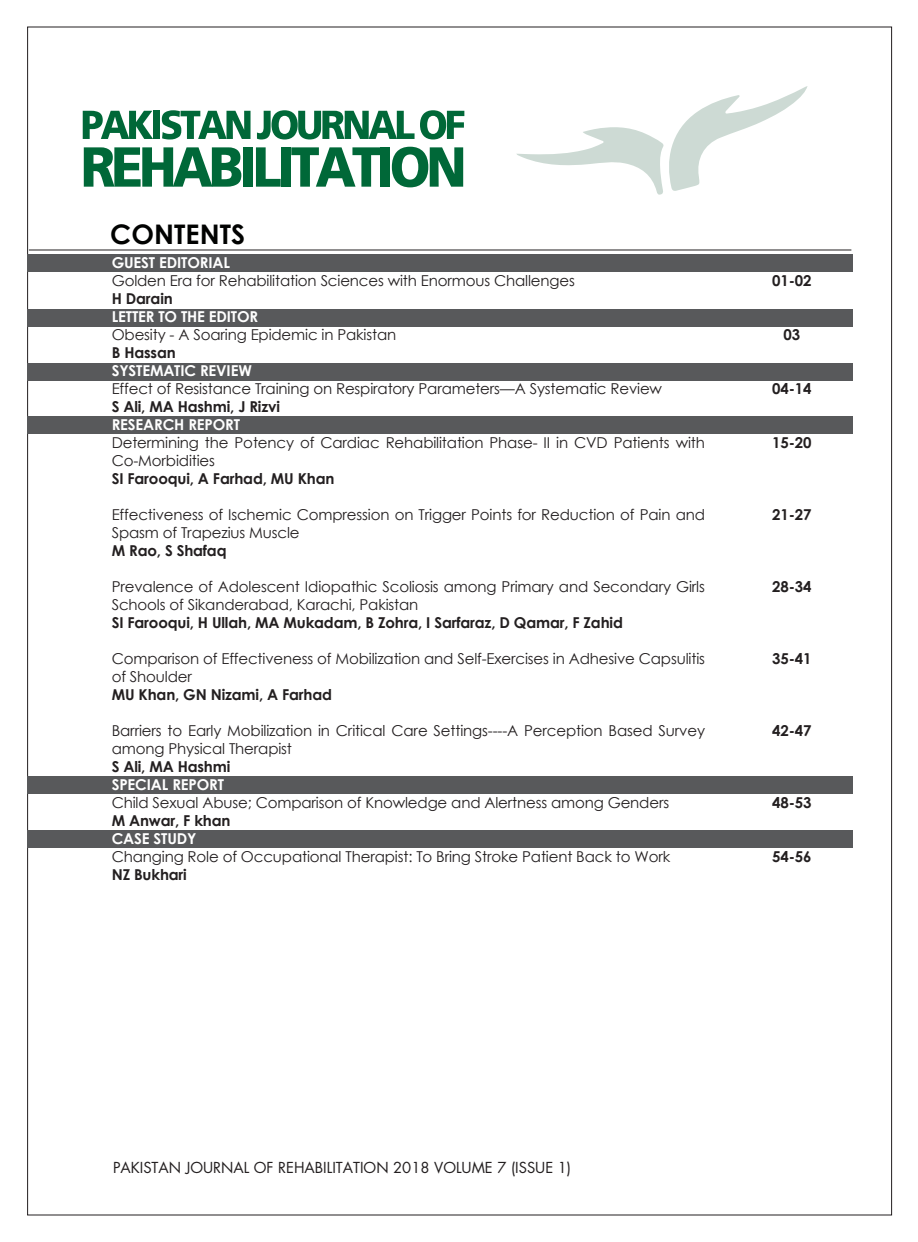
<style>
.page{position:relative;width:918px;height:1242px;background:#fff}
.page>*{position:absolute;margin:0;border:0;box-sizing:border-box;transform-origin:0 0}
.t1{font:700 27px "Century Gothic";letter-spacing:.005em;color:#010201}
.t2{font:15px/18px "Century Gothic";letter-spacing:-.01em;color:#231f20}
.t3{font:700 15px "Century Gothic";letter-spacing:-.01em;color:#231f20}
.t4{font:700 15px "Century Gothic";letter-spacing:-.01em;color:#fff}
.t5{font:14.7px "Futura Std";color:#231f20}
</style>
<div class="page">
<svg style="left:517px;top:86px;width:291px;height:109px"></svg>
<div style="left:27px;top:254px;width:826px;height:18px;background:#58595b"></div>
<div style="left:27px;top:309px;width:826px;height:17px;background:#58595b"></div>
<div style="left:27px;top:364px;width:826px;height:17px;background:#58595b"></div>
<div style="left:27px;top:417px;width:826px;height:17px;background:#58595b"></div>
<div style="left:27px;top:776px;width:826px;height:18px;background:#58595b"></div>
<div style="left:27px;top:830px;width:826px;height:18px;background:#58595b"></div>
<hr style="left:29px;top:250px;width:822px;height:1px;background:#231f20">
<svg style="left:83px;top:111px;width:70px;height:28px"></svg>
<div style="left:153px;top:111px;width:7px;height:28px;background:#006838"></div>
<svg style="left:162px;top:110px;width:89px;height:30px"></svg>
<svg style="left:257px;top:110px;width:207px;height:30px"></svg>
<svg style="left:84px;top:147px;width:157px;height:40px"></svg>
<div style="left:243px;top:147px;width:10px;height:40px;background:#006838"></div>
<svg style="left:256px;top:147px;width:25px;height:40px"></svg>
<div style="left:281px;top:147px;width:10px;height:40px;background:#006838"></div>
<svg style="left:291px;top:147px;width:89px;height:40px"></svg>
<div style="left:380px;top:147px;width:10px;height:40px;background:#006838"></div>
<svg style="left:392px;top:147px;width:71px;height:40px"></svg>
<h1 class="t1" style="left:110px;top:217px;width:137px">CONTENTS</h1>
<p class="t4" style="left:112px;top:253px;width:120px">GUEST EDITORIAL</p>
<p class="t2" style="left:112px;top:271px;width:465px">Golden Era for Rehabilitation Sciences with Enormous Challenges</p>
<p class="t3" style="left:112px;top:289px;width:63px">H Darain</p>
<p class="t4" style="left:112px;top:307px;width:148px">LETTER TO THE EDITOR</p>
<p class="t2" style="left:112px;top:325px;width:286px">Obesity - A Soaring Epidemic in Pakistan</p>
<p class="t3" style="left:112px;top:343px;width:66px">B Hassan</p>
<p class="t4" style="left:112px;top:361px;width:142px">SYSTEMATIC REVIEW</p>
<p class="t2" style="left:112px;top:379px;width:552px">Effect of Resistance Training on Respiratory Parameters—A Systematic Review</p>
<p class="t3" style="left:112px;top:397px;width:170px">S Ali, MA Hashmi, J Rizvi</p>
<p class="t4" style="left:112px;top:415px;width:130px">RESEARCH REPORT</p>
<p class="t2" style="left:112px;top:433px;width:595px">Determining the Potency of Cardiac Rehabilitation Phase- II in CVD Patients with<br>Co-Morbidities</p>
<p class="t3" style="left:112px;top:469px;width:224px">SI Farooqui, A Farhad, MU Khan</p>
<p class="t2" style="left:112px;top:505px;width:595px">Effectiveness of Ischemic Compression on Trigger Points for Reduction of Pain and<br>Spasm of Trapezius Muscle</p>
<p class="t3" style="left:112px;top:541px;width:116px">M Rao, S Shafaq</p>
<p class="t2" style="left:112px;top:577px;width:595px">Prevalence of Adolescent Idiopathic Scoliosis among Primary and Secondary Girls<br>Schools of Sikanderabad, Karachi, Pakistan</p>
<p class="t3" style="left:112px;top:613px;width:513px">SI Farooqui, H Ullah, MA Mukadam, B Zohra, I Sarfaraz, D Qamar, F Zahid</p>
<p class="t2" style="left:112px;top:649px;width:595px">Comparison of Effectiveness of Mobilization and Self-Exercises in Adhesive Capsulitis of Shoulder</p>
<p class="t3" style="left:112px;top:685px;width:222px">MU Khan, GN Nizami, A Farhad</p>
<p class="t2" style="left:112px;top:721px;width:595px">Barriers to Early Mobilization in Critical Care Settings----A Perception Based Survey among Physical Therapist</p>
<p class="t3" style="left:112px;top:757px;width:120px">S Ali, MA Hashmi</p>
<p class="t4" style="left:112px;top:775px;width:114px">SPECIAL REPORT</p>
<p class="t2" style="left:112px;top:793px;width:559px">Child Sexual Abuse; Comparison of Knowledge and Alertness among Genders</p>
<p class="t3" style="left:112px;top:811px;width:120px">M Anwar, F khan</p>
<p class="t4" style="left:112px;top:829px;width:86px">CASE STUDY</p>
<p class="t2" style="left:112px;top:847px;width:560px">Changing Role of Occupational Therapist: To Bring Stroke Patient Back to Work</p>
<p class="t3" style="left:112px;top:865px;width:77px">NZ Bukhari</p>
<p class="t3" style="left:772px;top:271px;width:41px">01-02</p>
<p class="t3" style="left:784px;top:325px;width:18px">03</p>
<p class="t3" style="left:772px;top:379px;width:41px">04-14</p>
<p class="t3" style="left:772px;top:433px;width:41px">15-20</p>
<p class="t3" style="left:772px;top:505px;width:41px">21-27</p>
<p class="t3" style="left:772px;top:577px;width:41px">28-34</p>
<p class="t3" style="left:772px;top:649px;width:41px">35-41</p>
<p class="t3" style="left:772px;top:721px;width:41px">42-47</p>
<p class="t3" style="left:772px;top:793px;width:41px">48-53</p>
<p class="t3" style="left:772px;top:847px;width:41px">54-56</p>
<p class="t5" style="left:113px;top:1159px;width:460px">PAKISTAN JOURNAL OF REHABILITATION 2018 VOLUME 7 (ISSUE 1)</p>
</div>
